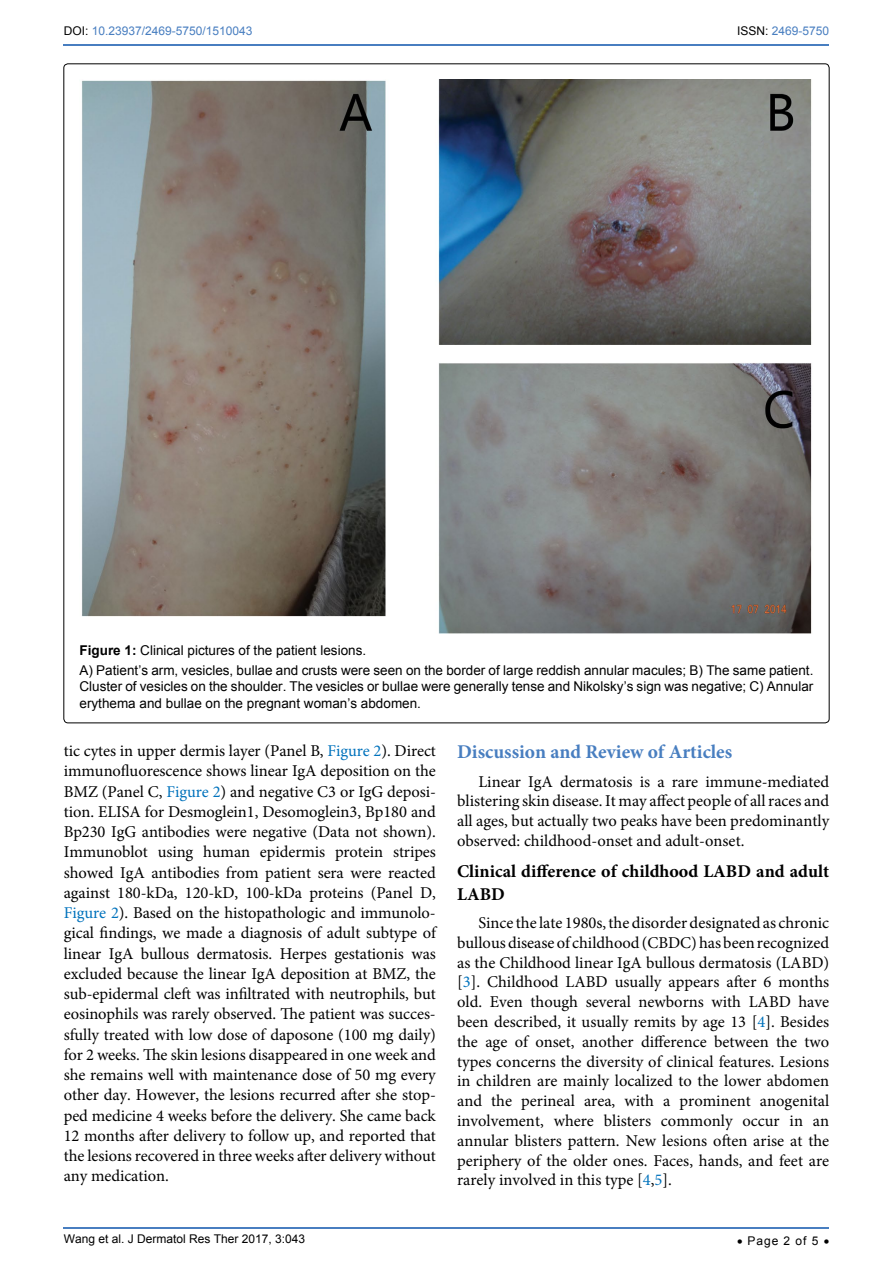
<style>
.page{position:relative;width:893px;height:1263px;background:#fff}
.page>*{position:absolute;margin:0;border:0;box-sizing:border-box;transform-origin:0 0}
.t1{font:700 19.5px "Minion Pro";color:#487ec0}
.t2{font:700 18px/22.5px "Minion Pro";color:#000}
.t3{font:16.5px/20.2px "Minion Pro";color:#000;text-align:justify}
.t4{font:13.5px/20.4px "Arial";color:#000}
.t5{font:12px "Arial";color:#000}
.t6{font:12px "Arial";color:#487ec0}
.s1{color:#000}
.s2{font-weight:700}
.s3{color:#0072bc}
</style>
<div class="page">
<hr style="left:64px;top:1227px;width:765px;height:2px;background:#487ec0">
<hr style="left:64px;top:44px;width:765px;height:2px;background:#487ec0">
<img style="left:81px;top:79px;width:731px;height:555px">
<p class="t6" style="left:64px;top:23px;width:190px"><span class="s1">DOI:</span> 10.23937/2469-5750/1510043</p>
<p class="t6" style="left:737px;top:23px;width:94px"><span class="s1">ISSN:</span> 2469-5750</p>
<p class="t4" style="left:80px;top:640px;width:735px"><span class="s2">Figure 1:</span> Clinical pictures of the patient lesions.<br>A) Patient’s arm, vesicles, bullae and crusts were seen on the border of large reddish annular macules; B) The same patient.</p>
<p class="t4" style="left:80px;top:679px;width:735px;line-height:16.2px">Cluster of vesicles on the shoulder. The vesicles or bullae were generally tense and Nikolsky’s sign was negative; C) Annular erythema and bullae on the pregnant woman’s abdomen.</p>
<p class="t3" style="left:64px;top:741px;width:374px">tic cytes in upper dermis layer (Panel B, <span class="s3">Figure 2</span>). Direct immunofluorescence shows linear IgA deposition on the BMZ (Panel C, <span class="s3">Figure 2</span>) and negative C3 or IgG deposi&shy;tion. ELISA for Desmoglein1, Desomoglein3, Bp180 and Bp230 IgG antibodies were negative (Data not shown).<br>Immunoblot using human epidermis protein stripes showed IgA antibodies from patient sera were reacted against 180-kDa, 120-kD, 100-kDa proteins (Panel D, <span class="s3">Figure 2</span>). Based on the histopathologic and immunolo&shy;gical findings, we made a diagnosis of adult subtype of linear IgA bullous dermatosis. Herpes gestationis was excluded because the linear IgA deposition at BMZ, the sub-epidermal cleft was infiltrated with neutrophils, but eosinophils was rarely observed. The patient was succes&shy;sfully treated with low dose of daposone (100 mg daily) for 2 weeks. The skin lesions disappeared in one week and she remains well with maintenance dose of 50 mg every other day. However, the lesions recurred after she stop&shy;ped medicine 4 weeks before the delivery. She came back 12 months after delivery to follow up, and reported that the lesions recovered in three weeks after delivery without any medication.</p>
<p class="t5" style="left:64px;top:1231px;width:243px">Wang et al. J Dermatol Res Ther 2017, 3:043</p>
<p class="t1" style="left:457px;top:738px;width:277px">Discussion and Review of Articles</p>
<p class="t3" style="left:457px;top:771px;width:374px;line-height:19.8px;text-indent:21px">Linear IgA dermatosis is a rare immune-mediated blistering skin disease. It may affect people of all races and all ages, but actually two peaks have been predominantly observed: childhood-onset and adult-onset.</p>
<p class="t2" style="left:457px;top:860px;width:374px">Clinical difference of childhood LABD and adult<br>LABD</p>
<p class="t3" style="left:457px;top:913px;width:374px;line-height:19.8px;text-indent:21px">Since the late 1980s, the disorder designated as chronic bullous disease of childhood (CBDC) has been recognized as the Childhood linear IgA bullous dermatosis (LABD) [<span class="s3">3</span>]. Childhood LABD usually appears after 6 months old. Even though several newborns with LABD have been described, it usually remits by age 13 [<span class="s3">4</span>]. Besides the age of onset, another difference between the two types concerns the diversity of clinical features. Lesions in children are mainly localized to the lower abdomen and the perineal area, with a prominent anogenital involvement, where blisters commonly occur in an annular blisters pattern. New lesions often arise at the periphery of the older ones. Faces, hands, and feet are rarely involved in this type [<span class="s3">4</span>,<span class="s3">5</span>].</p>
<p class="t5" style="left:737px;top:1233px;width:94px">• Page 2 of 5 •</p>
</div>
